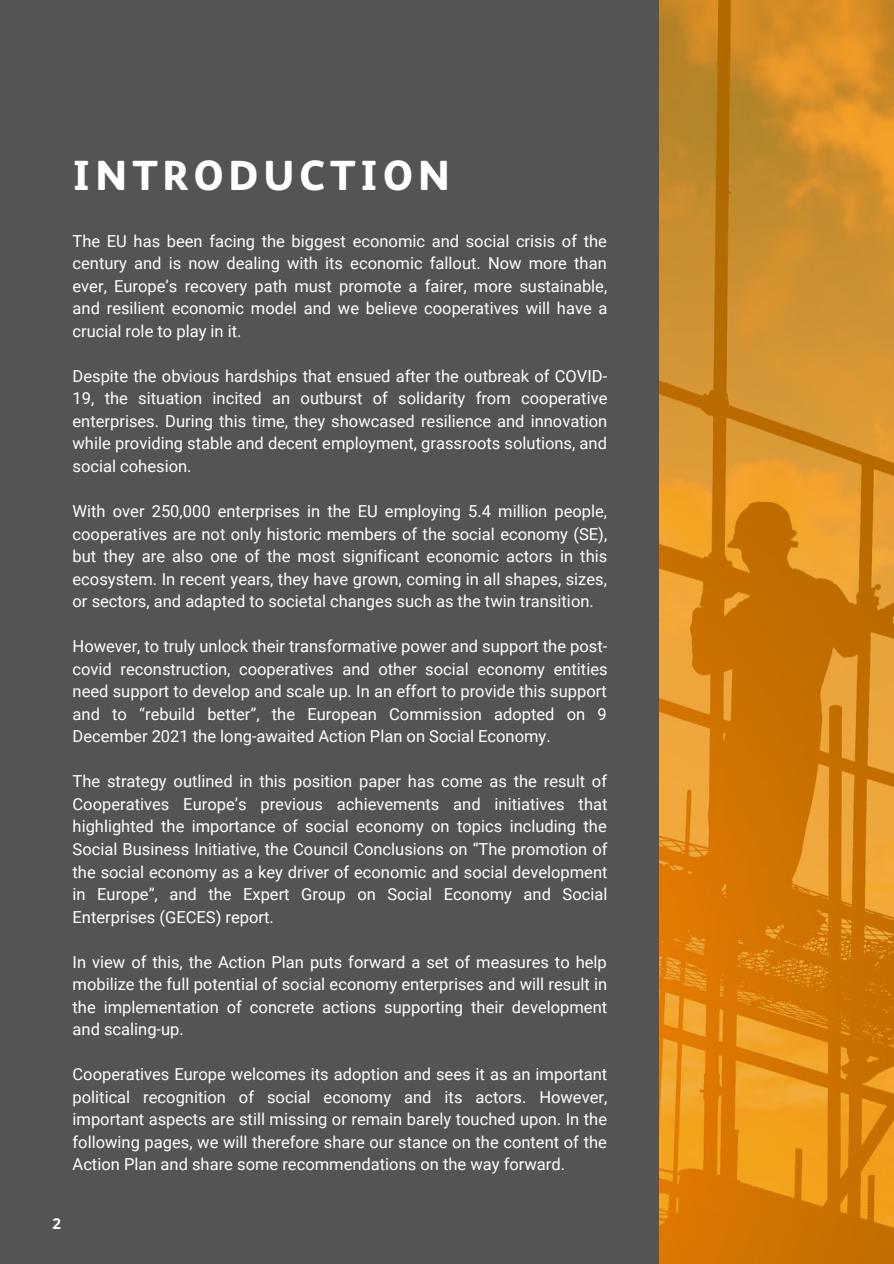
<style>
.page{position:relative;width:894px;height:1264px;background:#fff}
.page>*{position:absolute;margin:0;border:0;box-sizing:border-box;transform-origin:0 0}
.t1{font:800 42px "FS Albert";letter-spacing:.12em;color:#fff}
.t2{font:16.5px/22.5px "Roboto";color:#fff;text-align:justify}
.t3{font:700 15px "Open Sans";color:#fff}
</style>
<div class="page">
<img style="left:658px;top:0;width:235px;height:1263px">
<div style="left:0;top:0;width:658px;height:1263px;background:#545454"></div>
<h1 class="t1" style="left:73px;top:157px;width:378px">INTRODUCTION</h1>
<p class="t2" style="left:73px;top:230px;width:536px">The EU has been facing the biggest economic and social crisis of the century and is now dealing with its economic fallout. Now more than ever, Europe’s recovery path must promote a fairer, more sustainable, and resilient economic model and we believe cooperatives will have a crucial role to play in it.</p>
<p class="t2" style="left:73px;top:365px;width:536px">Despite the obvious hardships that ensued after the outbreak of COVID-19, the situation incited an outburst of solidarity from cooperative enterprises. During this time, they showcased resilience and innovation while providing stable and decent employment, grassroots solutions, and social cohesion.</p>
<p class="t2" style="left:73px;top:500px;width:536px">With over 250,000 enterprises in the EU employing 5.4 million people, cooperatives are not only historic members of the social economy (SE), but they are also one of the most significant economic actors in this ecosystem. In recent years, they have grown, coming in all shapes, sizes, or sectors, and adapted to societal changes such as the twin transition.</p>
<p class="t2" style="left:73px;top:635px;width:536px">However, to truly unlock their transformative power and support the post&shy;covid reconstruction, cooperatives and other social economy entities need support to develop and scale up. In an effort to provide this support and to “rebuild better”, the European Commission adopted on 9<br>December 2021 the long-awaited Action Plan on Social Economy.</p>
<p class="t2" style="left:73px;top:770px;width:536px">The strategy outlined in this position paper has come as the result of Cooperatives Europe’s previous achievements and initiatives that highlighted the importance of social economy on topics including the Social Business Initiative, the Council Conclusions on “The promotion of the social economy as a key driver of economic and social development in Europe”, and the Expert Group on Social Economy and Social Enterprises (GECES) report.</p>
<p class="t2" style="left:73px;top:950px;width:536px">In view of this, the Action Plan puts forward a set of measures to help mobilize the full potential of social economy enterprises and will result in the implementation of concrete actions supporting their development and scaling-up.</p>
<p class="t2" style="left:73px;top:1063px;width:536px">Cooperatives Europe welcomes its adoption and sees it as an important political recognition of social economy and its actors. However, important aspects are still missing or remain barely touched upon. In the following pages, we will therefore share our stance on the content of the Action Plan and share some recommendations on the way forward.</p>
<p class="t3" style="left:52px;top:1213px;width:10px">2</p>
</div>
